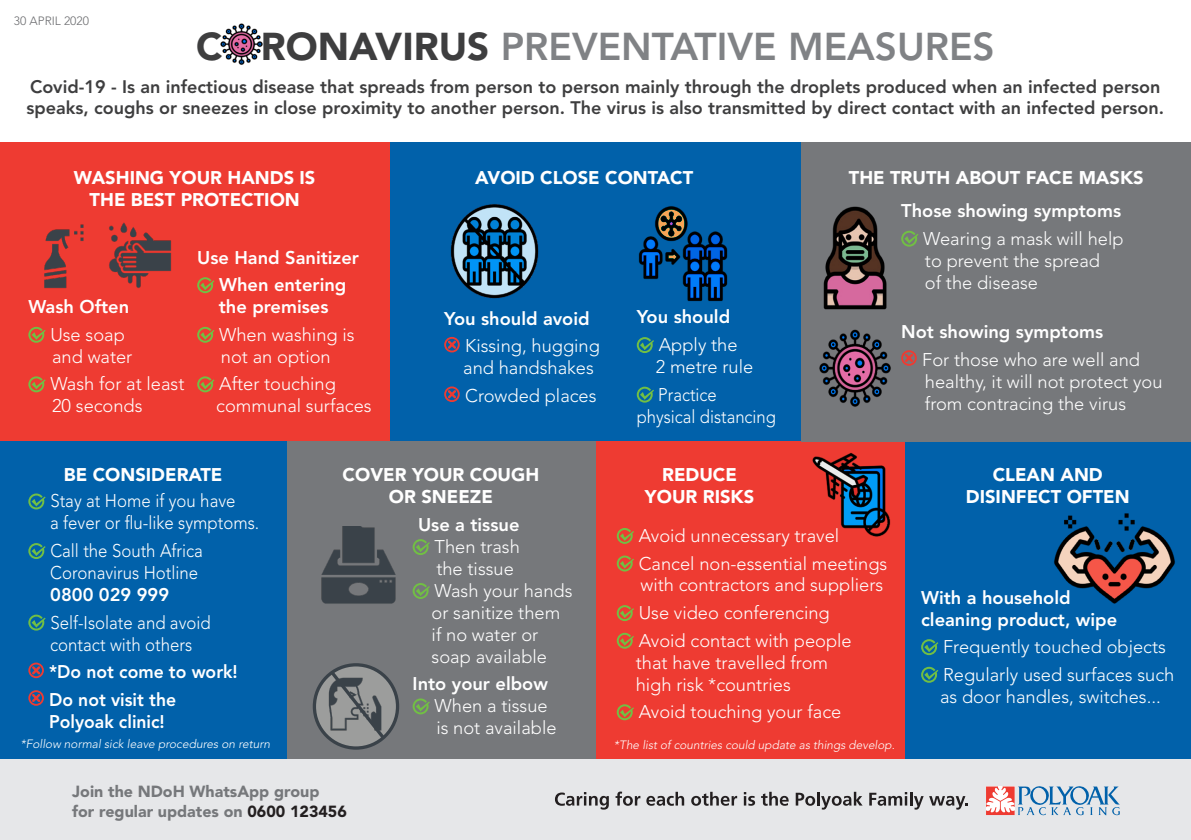
<style>
.page{position:relative;width:1191px;height:840px;background:#fff}
.page>*{position:absolute;margin:0;border:0;box-sizing:border-box;transform-origin:0 0}
.t1{font:800 38.4px "Avenir";color:#808285}
.t2{font:300 18.2px/22px "Avenir";color:#fff}
.t3{font:800 18.2px/22px "Avenir";color:#fff}
.t4{font:900 18.2px/22px "Avenir";color:#fff;text-align:center}
.t5{font:300 18.2px/22px "Avenir";color:#fff;scale:.92 1}
.t6{font:800 18.2px/22px "Avenir";color:#fff;scale:.96 1}
.t7{font:300 18.2px/22px "Avenir";color:#fff;scale:.91 1}
.t8{font:800 18px/21.6px "Avenir";color:#3e3e3f}
.t9{font:900 16px/19.2px "Avenir";color:#76787b}
.t10{font:italic 300 12px "Avenir";color:#fff}
.t11{font:300 12px "Avenir";color:#6c6d70}
.s1{font-weight:900;color:#3e3e3f}
.s2{font-weight:800}
.s3{color:#231f20}
</style>
<div class="page">
<img style="left:220px;top:23px;width:43px;height:42px">
<div style="left:387px;top:142px;width:416px;height:299px;background:#0161aa"></div>
<div style="left:0;top:142px;width:389px;height:299px;background:#ee3b32"></div>
<div style="left:904px;top:441px;width:287px;height:319px;background:#0161aa"></div>
<div style="left:595px;top:441px;width:309px;height:319px;background:#ee3b32"></div>
<div style="left:286px;top:441px;width:309px;height:319px;background:#76787b"></div>
<div style="left:0;top:441px;width:286px;height:319px;background:#0161aa"></div>
<div style="left:801px;top:142px;width:390px;height:299px;background:#76787b"></div>
<svg style="left:28px;top:326px;width:18px;height:16px"></svg>
<svg style="left:28px;top:376px;width:18px;height:16px"></svg>
<svg style="left:617px;top:528px;width:17px;height:15px"></svg>
<svg style="left:617px;top:555px;width:17px;height:16px"></svg>
<svg style="left:617px;top:605px;width:17px;height:15px"></svg>
<svg style="left:617px;top:632px;width:17px;height:16px"></svg>
<svg style="left:617px;top:704px;width:17px;height:15px"></svg>
<svg style="left:921px;top:639px;width:17px;height:15px"></svg>
<svg style="left:921px;top:666px;width:17px;height:16px"></svg>
<svg style="left:913px;top:232px;width:5px;height:14px"></svg>
<svg style="left:901px;top:350px;width:15px;height:15px"></svg>
<svg style="left:412px;top:539px;width:18px;height:15px"></svg>
<svg style="left:412px;top:583px;width:18px;height:15px"></svg>
<svg style="left:412px;top:698px;width:18px;height:16px"></svg>
<svg style="left:197px;top:277px;width:17px;height:16px"></svg>
<svg style="left:197px;top:326px;width:17px;height:16px"></svg>
<svg style="left:197px;top:376px;width:17px;height:16px"></svg>
<svg style="left:444px;top:337px;width:16px;height:15px"></svg>
<svg style="left:444px;top:386px;width:16px;height:16px"></svg>
<img style="left:321px;top:526px;width:75px;height:78px">
<img style="left:638px;top:206px;width:90px;height:96px">
<img style="left:450px;top:204px;width:89px;height:95px">
<img style="left:1054px;top:513px;width:121px;height:91px">
<img style="left:823px;top:206px;width:90px;height:104px">
<img style="left:819px;top:329px;width:72px;height:78px">
<img style="left:109px;top:222px;width:63px;height:66px">
<img style="left:44px;top:224px;width:40px;height:65px">
<svg style="left:28px;top:493px;width:18px;height:16px"></svg>
<svg style="left:28px;top:543px;width:18px;height:15px"></svg>
<svg style="left:28px;top:614px;width:18px;height:16px"></svg>
<svg style="left:28px;top:662px;width:16px;height:15px"></svg>
<svg style="left:28px;top:690px;width:16px;height:15px"></svg>
<svg style="left:637px;top:337px;width:17px;height:16px"></svg>
<svg style="left:637px;top:386px;width:17px;height:16px"></svg>
<img style="left:812px;top:452px;width:79px;height:85px">
<svg style="left:314px;top:664px;width:83px;height:83px"></svg>
<div style="left:313px;top:662px;width:86px;height:87px;border:3px solid #3a4249;border-radius:50%"></div>
<svg style="left:327px;top:667px;width:61px;height:75px;background:#7f8283"></svg>
<div style="left:0;top:758px;width:1191px;height:81px;background:#e6e7e9"></div>
<svg style="left:986px;top:786px;width:133px;height:28px"></svg>
<svg style="left:555px;top:792px;width:54px;height:17px"></svg>
<svg style="left:615px;top:791px;width:25px;height:14px"></svg>
<svg style="left:646px;top:791px;width:38px;height:14px"></svg>
<svg style="left:691px;top:791px;width:46px;height:14px"></svg>
<svg style="left:744px;top:792px;width:11px;height:13px"></svg>
<svg style="left:761px;top:791px;width:27px;height:14px"></svg>
<svg style="left:795px;top:791px;width:67px;height:18px"></svg>
<svg style="left:869px;top:792px;width:54px;height:17px"></svg>
<svg style="left:929px;top:795px;width:38px;height:14px"></svg>
<p class="t11" style="left:14px;top:14px;width:77px">30 APRIL 2020</p>
<p class="t1" style="left:196px;top:24px;width:800px"><span class="s1">C RONAVIRUS</span> PREVENTATIVE MEASURES</p>
<p class="t8" style="left:27px;top:75px;width:1139px">Covid-19 - Is an infectious disease that spreads from person to person mainly through the droplets produced when an infected person speaks, coughs or sneezes in close proximity to another person. The virus is also transmitted by direct contact with an infected person.</p>
<p class="t4" style="left:74px;top:166px;width:243px">WASHING YOUR HANDS IS<br>THE BEST PROTECTION</p>
<p class="t3" style="left:28px;top:295px;width:102px">Wash Often</p>
<p class="t2" style="left:50px;top:323px;width:84px">Use soap and water</p>
<p class="t2" style="left:50px;top:373px;width:136px">Wash for at least<br>20 seconds</p>
<p class="t3" style="left:197px;top:246px;width:163px">Use Hand Sanitizer</p>
<p class="t3" style="left:219px;top:274px;width:129px">When entering the premises</p>
<p class="t2" style="left:219px;top:323px;width:137px">When washing is not an option</p>
<p class="t2" style="left:216px;top:373px;width:157px">After touching communal surfaces</p>
<p class="t4" style="left:475px;top:166px;width:220px">AVOID CLOSE CONTACT</p>
<p class="t4" style="left:849px;top:166px;width:296px">THE TRUTH ABOUT FACE MASKS</p>
<p class="t3" style="left:444px;top:307px;width:147px">You should avoid</p>
<p class="t2" style="left:463px;top:335px;width:138px">Kissing, hugging and handshakes</p>
<p class="t2" style="left:465px;top:384px;width:133px">Crowded places</p>
<p class="t3" style="left:637px;top:306px;width:95px">You should</p>
<p class="t2" style="left:656px;top:333px;width:99px">Apply the<br>2 metre rule</p>
<p class="t7" style="left:637px;top:383px;width:154px;text-indent:22px">Practice physical distancing</p>
<p class="t3" style="left:901px;top:199px;width:221px">Those showing symptoms</p>
<p class="t2" style="left:923px;top:227px;width:202px">Wearing a mask will help to prevent the spread<br>of the disease</p>
<p class="t3" style="left:901px;top:320px;width:203px">Not showing symptoms</p>
<p class="t2" style="left:922px;top:348px;width:242px">For those who are well and healthy, it will not protect you from contracing the virus</p>
<p class="t4" style="left:64px;top:463px;width:160px">BE CONSIDERATE</p>
<p class="t4" style="left:343px;top:463px;width:198px">COVER YOUR COUGH<br>OR SNEEZE</p>
<p class="t4" style="left:966px;top:463px;width:165px">CLEAN AND<br>DISINFECT OFTEN</p>
<p class="t4" style="left:645px;top:463px;width:111px">REDUCE<br>YOUR RISKS</p>
<p class="t5" style="left:50px;top:490px;width:229px">Stay at Home if you have<br>a fever or flu-like symptoms.</p>
<p class="t5" style="left:50px;top:539px;width:167px">Call the South Africa<br>Coronavirus Hotline<br><span class="s2">0800 029 999</span></p>
<p class="t5" style="left:50px;top:611px;width:176px">Self-Isolate and avoid contact with others</p>
<p class="t6" style="left:49px;top:660px;width:198px">*Do not come to work!</p>
<p class="t6" style="left:49px;top:688px;width:134px">Do not visit the<br>Polyoak clinic!</p>
<p class="t10" style="left:20px;top:736px;width:251px">*Follow normal sick leave procedures on return</p>
<p class="t10" style="left:614px;top:737px;width:282px">*The list of countries could update as things develop.</p>
<p class="t3" style="left:418px;top:513px;width:103px">Use a tissue</p>
<p class="t2" style="left:434px;top:535px;width:87px">Then trash the tissue</p>
<p class="t2" style="left:431px;top:579px;width:142px">Wash your hands or sanitize them if no water or soap available</p>
<p class="t3" style="left:412px;top:672px;width:137px">Into your elbow</p>
<p class="t2" style="left:434px;top:694px;width:123px">When a tissue is not available</p>
<p class="t2" style="left:639px;top:524px;width:202px">Avoid unnecessary travel</p>
<p class="t2" style="left:639px;top:552px;width:250px">Cancel non-essential meetings with contractors and suppliers</p>
<p class="t2" style="left:639px;top:601px;width:192px">Use video conferencing</p>
<p class="t2" style="left:636px;top:629px;width:217px">Avoid contact with people that have travelled from high risk *countries</p>
<p class="t2" style="left:639px;top:700px;width:204px">Avoid touching your face</p>
<p class="t3" style="left:921px;top:586px;width:197px">With a household cleaning product, wipe</p>
<p class="t2" style="left:943px;top:635px;width:224px">Frequently touched objects</p>
<p class="t2" style="left:940px;top:663px;width:236px">Regularly used surfaces such as door handles, switches...</p>
<p class="t9" style="left:72px;top:781px;width:276px">Join the NDoH WhatsApp group<br>for regular updates on <span class="s3">0600 123456</span></p>
</div>
